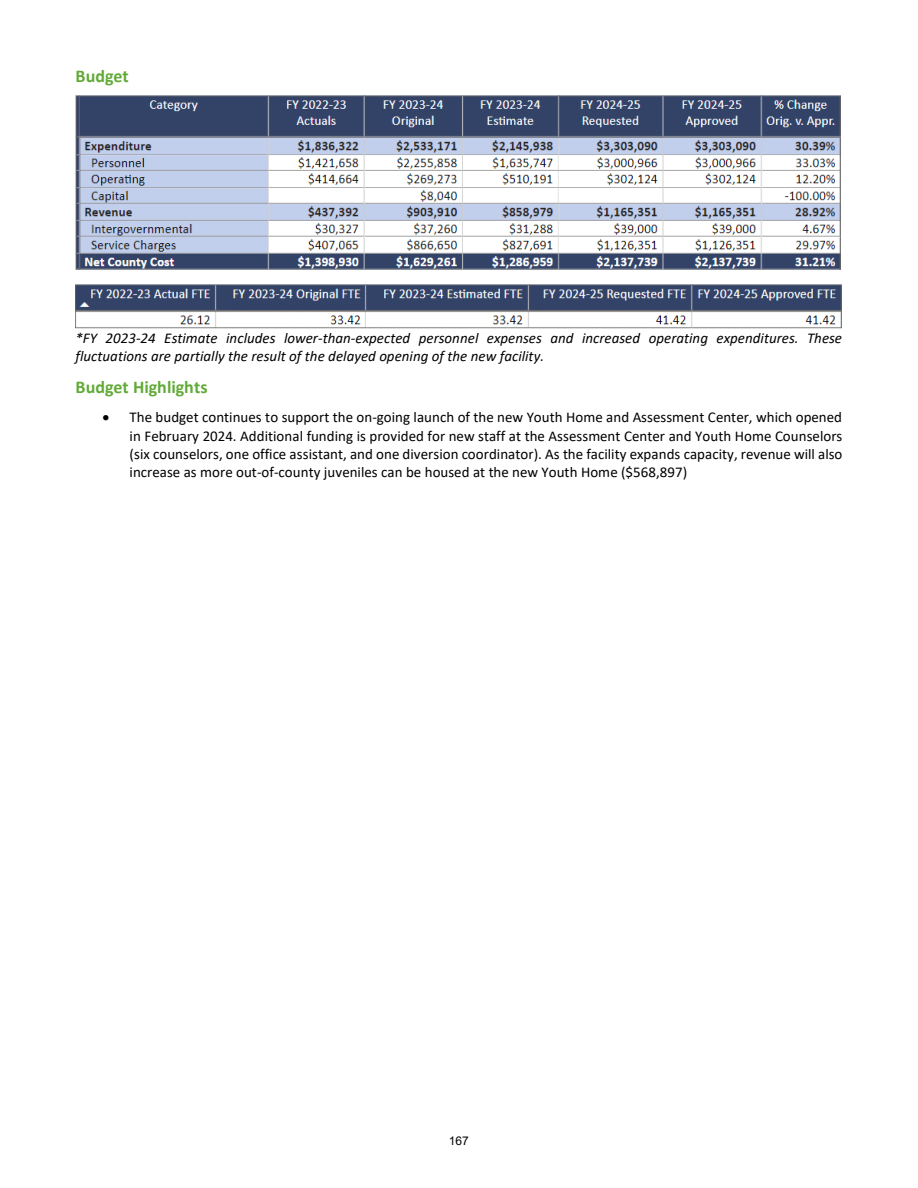
<style>
.page{position:relative;width:918px;height:1188px;background:#fff}
.page>*{position:absolute;margin:0;border:0;box-sizing:border-box;transform-origin:0 0}
.t1{font:700 18px "Calibri";color:#61aa38}
.t2{font:15px/18.3px "Calibri";letter-spacing:.005em;color:#000;text-align:justify}
.t3{font:italic 15px/18.3px "Calibri";letter-spacing:.005em;color:#000}
.t4{font:12px "Arial";color:#000}
</style>
<div class="page">
<img style="left:76px;top:96px;width:764px;height:174px">
<img style="left:76px;top:285px;width:765px;height:43px">
<h1 class="t1" style="left:76px;top:63px;width:55px">Budget</h1>
<p class="t3" style="left:76px;top:328px;width:768px">*FY 2023-24 Estimate includes lower-than-expected personnel expenses and increased operating expenditures. These fluctuations are partially the result of the delayed opening of the new facility.</p>
<h1 class="t1" style="left:76px;top:375px;width:133px">Budget Highlights</h1>
<h1 class="t2" style="left:130px;top:408px;width:714px;text-indent:-27px">• The budget continues to support the on-going launch of the new Youth Home and Assessment Center, which opened in February 2024. Additional funding is provided for new staff at the Assessment Center and Youth Home Counselors (six counselors, one office assistant, and one diversion coordinator). As the facility expands capacity, revenue will also increase as more out-of-county juveniles can be housed at the new Youth Home ($568,897)</h1>
<p class="t4" style="left:449px;top:1132px;width:22px">167</p>
</div>
